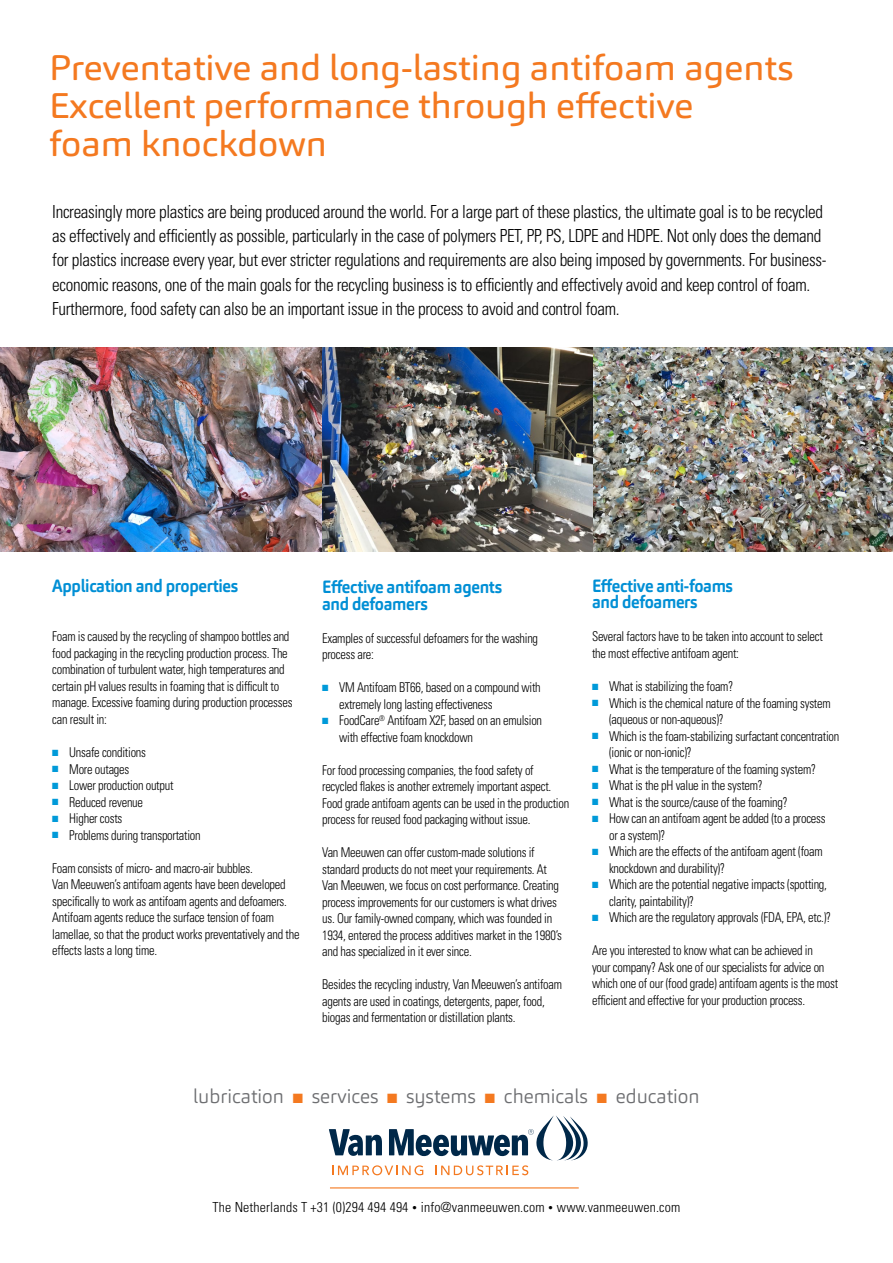
<style>
.page{position:relative;width:893px;height:1263px;background:#fff}
.page>*{position:absolute;margin:0;border:0;box-sizing:border-box;transform-origin:0 0}
.t1{font:35.25px/38.2px "Carnas";color:#f47920;scale:1.04 1}
.t2{font:300 19.5px "Carnas";color:#6d6e71}
.t3{font:300 condensed 18px/24.3px "Univers LT Std";letter-spacing:-.02em;color:#000;scale:.95 1}
.t4{font:700 17.7px/16.5px "Carnas";letter-spacing:-.02em;color:#008fd5;scale:.92 1}
.t5{font:300 condensed 13.8px "Univers LT Std";letter-spacing:.01em;color:#000}
.t6{font:300 condensed 13.5px/16.5px "Univers LT Std";letter-spacing:-.02em;color:#000;scale:.92 1}
.s1{color:#009ad9}
.s2{color:#f47920}
.s3{font-size:9.3px}
</style>
<div class="page">
<svg style="left:329px;top:1115px;width:259px;height:60px"></svg>
<hr style="left:330px;top:1187px;width:249px;height:1px;background:#f47920">
<img style="left:592px;top:347px;width:301px;height:204px">
<img style="left:0;top:347px;width:322px;height:204px">
<img style="left:322px;top:347px;width:270px;height:204px">
<h1 class="t1" style="left:49px;top:48px;width:717px">Preventative and long-lasting antifoam agents<br>Excellent performance through effective<br>foam knockdown</h1>
<p class="t3" style="left:52px;top:199px;width:816px">Increasingly more plastics are being produced around the world. For a large part of these plastics, the ultimate goal is to be recycled as effectively and efficiently as possible, particularly in the case of polymers PET, PP, PS, LDPE and HDPE. Not only does the demand for plastics increase every year, but ever stricter regulations and requirements are also being imposed by governments. For business&shy;economic reasons, one of the main goals for the recycling business is to efficiently and effectively avoid and keep control of foam.<br>Furthermore, food safety can also be an important issue in the process to avoid and control foam.</p>
<h3 class="t4" style="left:52px;top:577px;width:203px">Application and properties</h3>
<p class="t6" style="left:52px;top:628px;width:263px">Foam is caused by the recycling of shampoo bottles and food packaging in the recycling production process. The combination of turbulent water, high temperatures and certain pH values results in foaming that is difficult to manage. Excessive foaming during production processes can result in:</p>
<p class="t6" style="left:52px;top:744px;width:103px"><span class="s1">■</span> Unsafe conditions</p>
<p class="t6" style="left:52px;top:760px;width:85px"><span class="s1">■</span> More outages</p>
<p class="t6" style="left:52px;top:777px;width:133px"><span class="s1">■</span> Lower production output</p>
<p class="t6" style="left:52px;top:793px;width:100px"><span class="s1">■</span> Reduced revenue</p>
<p class="t6" style="left:52px;top:810px;width:78px"><span class="s1">■</span> Higher costs</p>
<p class="t6" style="left:52px;top:826px;width:163px"><span class="s1">■</span> Problems during transportation</p>
<p class="t6" style="left:52px;top:859px;width:270px">Foam consists of micro- and macro-air bubbles.<br>Van Meeuwen’s antifoam agents have been developed specifically to work as antifoam agents and defoamers.<br>Antifoam agents reduce the surface tension of foam lamellae, so that the product works preventatively and the effects lasts a long time.</p>
<h3 class="t4" style="left:322px;top:578px;width:197px">Effective antifoam agents and defoamers</h3>
<p class="t6" style="left:322px;top:629px;width:236px">Examples of successful defoamers for the washing process are:</p>
<p class="t6" style="left:339px;top:679px;width:221px;text-indent:-17px"><span class="s1">■</span> VM Antifoam BT66, based on a compound with extremely long lasting effectiveness</p>
<p class="t6" style="left:339px;top:712px;width:222px;text-indent:-17px"><span class="s1">■</span> FoodCare<sup>®</sup> Antifoam X2F, based on an emulsion with effective foam knockdown</p>
<p class="t6" style="left:322px;top:761px;width:270px">For food processing companies, the food safety of recycled flakes is another extremely important aspect.<br>Food grade antifoam agents can be used in the production process for reused food packaging without issue.</p>
<p class="t6" style="left:322px;top:844px;width:262px">Van Meeuwen can offer custom-made solutions if standard products do not meet your requirements. At Van Meeuwen, we focus on cost performance. Creating process improvements for our customers is what drives us. Our family-owned company, which was founded in 1934, entered the process additives market in the 1980’s and has specialized in it ever since.</p>
<p class="t6" style="left:322px;top:976px;width:262px">Besides the recycling industry, Van Meeuwen’s antifoam agents are used in coatings, detergents, paper, food, biogas and fermentation or distillation plants.</p>
<h3 class="t4" style="left:592px;top:577px;width:155px">Effective anti-foams and defoamers</h3>
<p class="t6" style="left:592px;top:628px;width:252px">Several factors have to be taken into account to select the most effective antifoam agent:</p>
<p class="t6" style="left:592px;top:678px;width:155px"><span class="s1">■</span> What is stabilizing the foam?</p>
<p class="t6" style="left:609px;top:694px;width:242px;text-indent:-17px"><span class="s1">■</span> Which is the chemical nature of the foaming system (aqueous or non-aqueous)?</p>
<p class="t6" style="left:609px;top:727px;width:252px;text-indent:-17px"><span class="s1">■</span> Which is the foam-stabilizing surfactant concentration (ionic or non-ionic)?</p>
<p class="t6" style="left:592px;top:760px;width:245px"><span class="s1">■</span> What is the temperature of the foaming system?</p>
<p class="t6" style="left:592px;top:777px;width:187px"><span class="s1">■</span> What is the pH value in the system?</p>
<p class="t6" style="left:592px;top:793px;width:214px"><span class="s1">■</span> What is the source/cause of the foaming?</p>
<p class="t6" style="left:609px;top:810px;width:237px;text-indent:-17px"><span class="s1">■</span> How can an antifoam agent be added (to a process or a system)?</p>
<p class="t6" style="left:609px;top:843px;width:234px;text-indent:-17px"><span class="s1">■</span> Which are the effects of the antifoam agent (foam knockdown and durability)?</p>
<p class="t6" style="left:609px;top:876px;width:238px;text-indent:-17px"><span class="s1">■</span> Which are the potential negative impacts (spotting, clarity, paintability)?</p>
<p class="t6" style="left:592px;top:909px;width:261px"><span class="s1">■</span> Which are the regulatory approvals (FDA, EPA, etc.)?</p>
<p class="t6" style="left:592px;top:942px;width:269px">Are you interested to know what can be achieved in<br>your company? Ask one of our specialists for advice on which one of our (food grade) antifoam agents is the most efficient and effective for your production process.</p>
<h2 class="t2" style="left:193px;top:1084px;width:508px">lubrication <span class="s2">■</span> services <span class="s2">■</span> systems <span class="s2">■</span> chemicals <span class="s2">■</span> education</h2>
<p class="t5" style="left:213px;top:1199px;width:469px">The Netherlands T +31 (0)294 494 494 <span class="s3">•</span> info@vanmeeuwen.com <span class="s3">•</span> www.vanmeeuwen.com</p>
</div>
